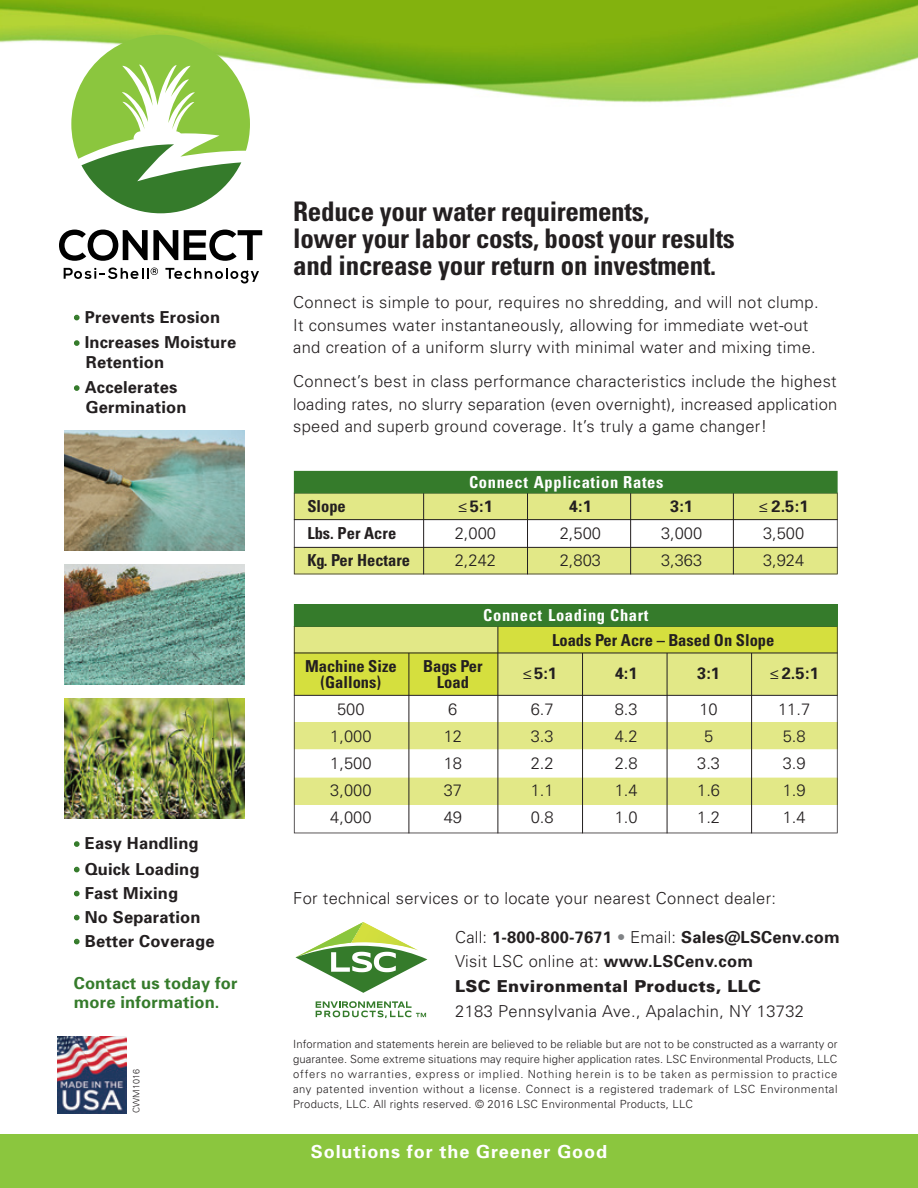
<style>
.page{position:relative;width:918px;height:1188px;background:#fff}
.page>*{position:absolute;margin:0;border:0;box-sizing:border-box;transform-origin:0 0}
.t1{font:700 condensed 27px/27px "Univers";letter-spacing:-.01em;color:#231f20}
.t2{font:700 18px "Univers";letter-spacing:.05em;color:#fff}
.t3{font:300 16.5px/22.5px "Univers";letter-spacing:.02em;color:#231f20}
.t4{font:700 16.5px/24.8px "Univers";letter-spacing:.01em;color:#231f20}
.t5{font:700 condensed 16.5px "Univers";color:#231f20}
.t6{font:700 condensed 16.5px "Univers";letter-spacing:.04em;color:#fff}
.t7{font:700 16.5px/19.5px "Univers";letter-spacing:.01em;color:#357b2b}
.t8{font:300 11.25px/15px "Univers";letter-spacing:.02em;color:#231f20;text-align:justify}
.t9{font:300 9px "Univers";letter-spacing:.01em;color:#231f20}
.s1{color:#357b2b}
.s2{font-family:"Myriad Pro";font-weight:400}
.s3{font-weight:300}
.s4{font-weight:300;color:#808285}
.s5{font-weight:900}
</style>
<div class="page">
<img style="left:0;top:0;width:918px;height:103px">
<div style="left:0;top:1134px;width:918px;height:54px;background:#8bc63e"></div>
<svg style="left:74px;top:315px;width:6px;height:5px"></svg>
<svg style="left:74px;top:340px;width:6px;height:6px"></svg>
<svg style="left:74px;top:385px;width:6px;height:6px"></svg>
<svg style="left:74px;top:841px;width:6px;height:6px"></svg>
<svg style="left:74px;top:867px;width:6px;height:5px"></svg>
<svg style="left:74px;top:891px;width:6px;height:5px"></svg>
<svg style="left:74px;top:915px;width:6px;height:5px"></svg>
<svg style="left:74px;top:939px;width:6px;height:5px"></svg>
<img style="left:65px;top:431px;width:180px;height:120px">
<img style="left:65px;top:564px;width:180px;height:121px">
<img style="left:65px;top:698px;width:180px;height:121px">
<svg style="left:71px;top:35px;width:179px;height:178px"></svg>
<svg style="left:59px;top:230px;width:119px;height:31px"></svg>
<svg style="left:184px;top:230px;width:78px;height:31px"></svg>
<svg style="left:165px;top:268px;width:94px;height:16px"></svg>
<svg style="left:64px;top:267px;width:94px;height:12px"></svg>
<svg style="left:295px;top:922px;width:132px;height:71px"></svg>
<svg style="left:316px;top:1001px;width:110px;height:17px"></svg>
<img style="left:57px;top:1036px;width:70px;height:77px">
<svg style="left:294px;top:520px;width:544px;height:54px;fill:#e2e887"></svg>
<hr style="left:733px;top:493px;width:1px;height:81px;background:#231f20">
<hr style="left:630px;top:493px;width:1px;height:81px;background:#231f20">
<hr style="left:527px;top:493px;width:1px;height:81px;background:#231f20">
<hr style="left:423px;top:493px;width:1px;height:81px;background:#231f20">
<svg style="left:294px;top:471px;width:544px;height:49px;background:#8db05a"></svg>
<svg style="left:294px;top:695px;width:544px;height:138px"></svg>
<hr style="left:498px;top:626px;width:1px;height:207px;background:#231f20">
<hr style="left:409px;top:653px;width:1px;height:180px;background:#231f20">
<svg style="left:294px;top:604px;width:544px;height:91px;background:#aec554"></svg>
<hr style="left:751px;top:653px;width:1px;height:180px;background:#231f20">
<hr style="left:667px;top:653px;width:1px;height:180px;background:#231f20">
<hr style="left:582px;top:653px;width:1px;height:180px;background:#231f20">
<p class="t4" style="left:74px;top:306px;width:148px"><span class="s1">•</span> Prevents Erosion</p>
<p class="t4" style="left:86px;top:334px;width:152px;line-height:19.5px;text-indent:-12px"><span class="s1">•</span> Increases Moisture<br>Retention</p>
<p class="t4" style="left:86px;top:379px;width:102px;line-height:19.5px;text-indent:-12px"><span class="s1">•</span> Accelerates<br>Germination</p>
<p class="t4" style="left:74px;top:832px;width:126px"><span class="s1">•</span> Easy Handling</p>
<p class="t4" style="left:74px;top:858px;width:127px"><span class="s1">•</span> Quick Loading</p>
<p class="t4" style="left:74px;top:882px;width:106px"><span class="s1">•</span> Fast Mixing</p>
<p class="t4" style="left:74px;top:906px;width:128px"><span class="s1">•</span> No Separation</p>
<p class="t4" style="left:74px;top:930px;width:142px"><span class="s1">•</span> Better Coverage</p>
<p class="t7" style="left:74px;top:974px;width:165px">Contact us today for more information.</p>
<p class="t9" style="left:133px;top:1113px;width:46px;rotate:-90deg">CWM1016</p>
<h1 class="t1" style="left:293px;top:200px;width:443px">Reduce your water requirements,<br>lower your labor costs, boost your results and increase your return on investment.</h1>
<p class="t3" style="left:293px;top:293px;width:527px">Connect is simple to pour, requires no shredding, and will not clump.<br>It consumes water instantaneously, allowing for immediate wet-out and creation of a uniform slurry with minimal water and mixing time.</p>
<p class="t3" style="left:293px;top:371px;width:546px;text-align:justify">Connect’s best in class performance characteristics include the highest loading rates, no slurry separation (even overnight), increased application speed and superb ground coverage. It’s truly a game changer!</p>
<p class="t6" style="left:469px;top:475px;width:196px">Connect Application Rates</p>
<p class="t5" style="left:307px;top:500px;width:40px">Slope</p>
<p class="t4" style="left:458px;top:495px;width:37px"><span class="s2">≤</span>5:1</p>
<p class="t4" style="left:569px;top:495px;width:24px">4:1</p>
<p class="t4" style="left:670px;top:495px;width:24px">3:1</p>
<p class="t4" style="left:759px;top:495px;width:52px"><span class="s2">≤</span> 2.5:1</p>
<p class="t5" style="left:307px;top:527px;width:90px">Lbs. Per Acre</p>
<p class="t3" style="left:455px;top:524px;width:43px">2,000</p>
<p class="t3" style="left:560px;top:524px;width:43px">2,500</p>
<p class="t3" style="left:661px;top:524px;width:43px">3,000</p>
<p class="t3" style="left:763px;top:524px;width:43px">3,500</p>
<p class="t5" style="left:307px;top:554px;width:104px">Kg. Per Hectare</p>
<p class="t3" style="left:455px;top:551px;width:43px">2,242</p>
<p class="t3" style="left:560px;top:551px;width:43px">2,803</p>
<p class="t3" style="left:661px;top:551px;width:43px">3,363</p>
<p class="t3" style="left:763px;top:551px;width:43px">3,924</p>
<p class="t6" style="left:483px;top:609px;width:167px">Connect Loading Chart</p>
<p class="t5" style="left:552px;top:633px;width:224px">Loads Per Acre – Based On Slope</p>
<p class="t5" style="left:305px;top:659px;width:93px">Machine Size</p>
<p class="t5" style="left:423px;top:659px;width:61px">Bags Per</p>
<p class="t5" style="left:321px;top:675px;width:62px">(Gallons)</p>
<p class="t5" style="left:437px;top:675px;width:34px">Load</p>
<p class="t4" style="left:523px;top:663px;width:36px"><span class="s2">≤</span>5:1</p>
<p class="t4" style="left:615px;top:663px;width:24px">4:1</p>
<p class="t4" style="left:697px;top:663px;width:24px">3:1</p>
<p class="t4" style="left:769px;top:663px;width:51px"><span class="s2">≤</span> 2.5:1</p>
<p class="t3" style="left:337px;top:700px;width:29px">500</p>
<p class="t3" style="left:448px;top:700px;width:11px">6</p>
<p class="t3" style="left:531px;top:700px;width:24px">6.7</p>
<p class="t3" style="left:615px;top:700px;width:24px">8.3</p>
<p class="t3" style="left:699px;top:700px;width:20px">10</p>
<p class="t3" style="left:778px;top:700px;width:34px">11.7</p>
<p class="t3" style="left:330px;top:727px;width:43px">1,000</p>
<p class="t3" style="left:444px;top:727px;width:20px">12</p>
<p class="t3" style="left:531px;top:727px;width:24px">3.3</p>
<p class="t3" style="left:615px;top:727px;width:24px">4.2</p>
<p class="t3" style="left:704px;top:727px;width:11px">5</p>
<p class="t3" style="left:783px;top:727px;width:24px">5.8</p>
<p class="t3" style="left:330px;top:754px;width:43px">1,500</p>
<p class="t3" style="left:444px;top:754px;width:20px">18</p>
<p class="t3" style="left:531px;top:754px;width:24px">2.2</p>
<p class="t3" style="left:615px;top:754px;width:24px">2.8</p>
<p class="t3" style="left:697px;top:754px;width:24px">3.3</p>
<p class="t3" style="left:783px;top:754px;width:24px">3.9</p>
<p class="t3" style="left:330px;top:781px;width:43px">3,000</p>
<p class="t3" style="left:444px;top:781px;width:20px">37</p>
<p class="t3" style="left:531px;top:781px;width:24px">1.1</p>
<p class="t3" style="left:615px;top:781px;width:24px">1.4</p>
<p class="t3" style="left:697px;top:781px;width:24px">1.6</p>
<p class="t3" style="left:783px;top:781px;width:24px">1.9</p>
<p class="t3" style="left:330px;top:808px;width:43px">4,000</p>
<p class="t3" style="left:444px;top:808px;width:20px">49</p>
<p class="t3" style="left:531px;top:808px;width:24px">0.8</p>
<p class="t3" style="left:615px;top:808px;width:24px">1.0</p>
<p class="t3" style="left:697px;top:808px;width:24px">1.2</p>
<p class="t3" style="left:783px;top:808px;width:24px">1.4</p>
<p class="t3" style="left:293px;top:889px;width:484px">For technical services or to locate your nearest Connect dealer:</p>
<p class="t4" style="left:455px;top:926px;width:386px"><span class="s3">Call:</span> 1-800-800-7671 <span class="s4">•</span> <span class="s3">Email:</span> Sales@LSCenv.com<br><span class="s3">Visit LSC online at:</span> www.LSCenv.com<br><span class="s5">LSC Environmental Products, LLC</span></p>
<p class="t3" style="left:455px;top:1001px;width:350px">2183 Pennsylvania Ave., Apalachin, NY 13732</p>
<p class="t8" style="left:293px;top:1038px;width:546px">Information and statements herein are believed to be reliable but are not to be constructed as a warranty or guarantee. Some extreme situations may require higher application rates. LSC Environmental Products, LLC offers no warranties, express or implied. Nothing herein is to be taken as permission to practice any patented invention without a license. Connect is a registered trademark of LSC Environmental Products, LLC. All rights reserved. © 2016 LSC Environmental Products, LLC</p>
<p class="t2" style="left:311px;top:1144px;width:298px">Solutions for the Greener Good</p>
</div>
